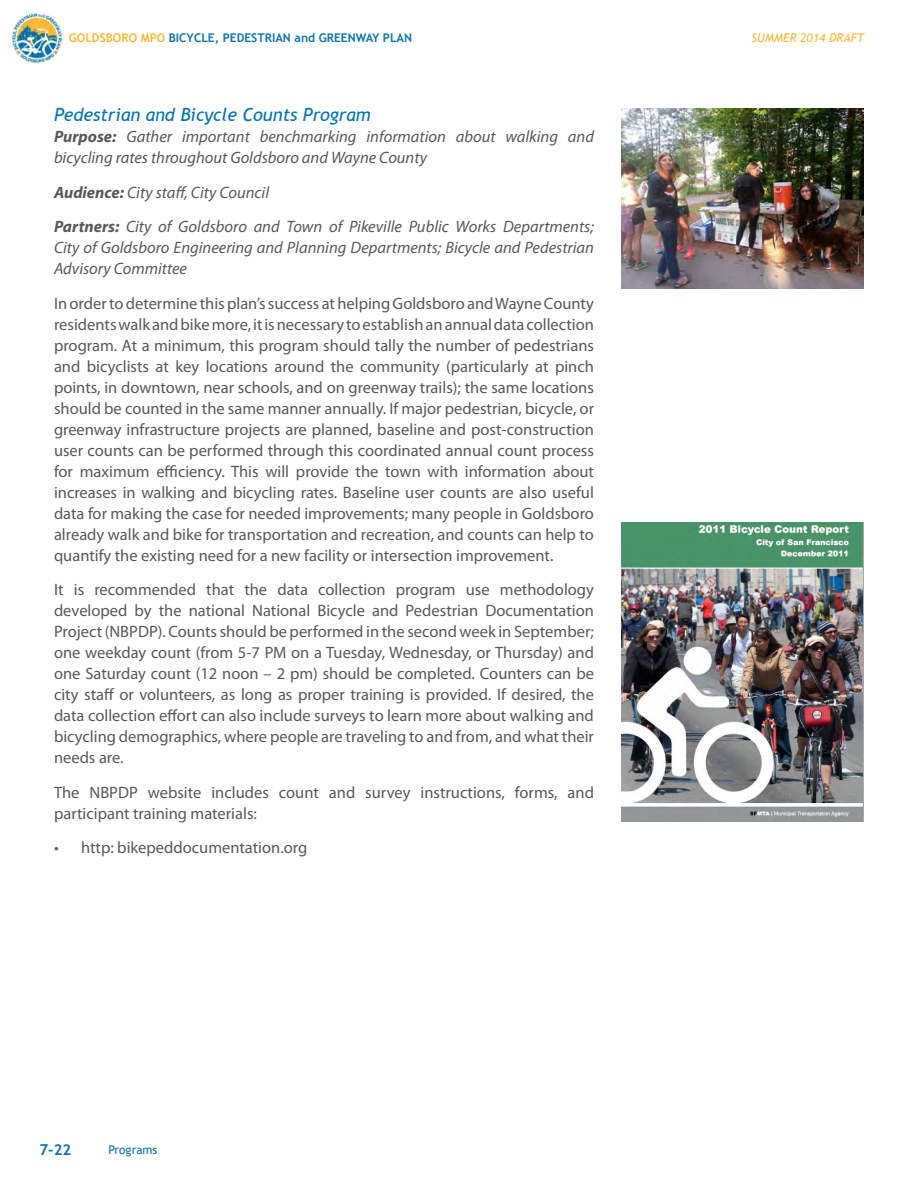
<style>
.page{position:relative;width:918px;height:1188px;background:#fff}
.page>*{position:absolute;margin:0;border:0;box-sizing:border-box;transform-origin:0 0}
.Body{font:italic 18px "Trebuchet MS";color:#0275ac}
.Body-2{font:16.5px/21px "Myriad Pro";color:#57585a;text-align:justify}
.Body-3{font:italic 16.5px/21px "Myriad Pro";color:#57585a}
.t1{font:700 15px "Trebuchet MS";color:#0c74ad}
.t2{font:700 12px "Trebuchet MS";color:#0c74ad}
.t3{font:italic 12px "Trebuchet MS";color:#fdb831}
.t4{font:12px "Trebuchet MS";color:#0c74ad}
.s1{color:#fdb831}
.s2{font-weight:700}
</style>
<div class="page">
<img style="left:12px;top:13px;width:51px;height:51px">
<img style="left:621px;top:108px;width:243px;height:181px">
<img style="left:621px;top:522px;width:243px;height:300px">
<p class="t2" style="left:69px;top:31px;width:345px"><span class="s1">GOLDSBORO MPO</span> BICYCLE, PEDESTRIAN and GREENWAY PLAN</p>
<p class="t3" style="left:751px;top:31px;width:114px">SUMMER 2014 DRAFT</p>
<p class="Body" style="left:54px;top:104px;width:318px">Pedestrian and Bicycle Counts Program</p>
<p class="Body-3" style="left:54px;top:126px;width:542px"><span class="s2">Purpose:</span> Gather important benchmarking information about walking and bicycling rates throughout Goldsboro and Wayne County</p>
<p class="Body-3" style="left:54px;top:181px;width:217px"><span class="s2">Audience:</span> City staff, City Council</p>
<p class="Body-3" style="left:54px;top:216px;width:541px;text-align:justify"><span class="s2">Partners:</span> City of Goldsboro and Town of Pikeville Public Works Departments; City of Goldsboro Engineering and Planning Departments; Bicycle and Pedestrian Advisory Committee</p>
<p class="Body-2" style="left:54px;top:292px;width:542px">In order to determine this plan’s success at helping Goldsboro and Wayne County residents walk and bike more, it is necessary to establish an annual data collection program. At a minimum, this program should tally the number of pedestrians and bicyclists at key locations around the community (particularly at pinch points, in downtown, near schools, and on greenway trails); the same locations should be counted in the same manner annually. If major pedestrian, bicycle, or greenway infrastructure projects are planned, baseline and post-construction user counts can be performed through this coordinated annual count process for maximum efficiency. This will provide the town with information about increases in walking and bicycling rates. Baseline user counts are also useful data for making the case for needed improvements; many people in Goldsboro already walk and bike for transportation and recreation, and counts can help to quantify the existing need for a new facility or intersection improvement.</p>
<p class="Body-2" style="left:54px;top:579px;width:542px">It is recommended that the data collection program use methodology developed by the national National Bicycle and Pedestrian Documentation Project (NBPDP). Counts should be performed in the second week in September; one weekday count (from 5-7 PM on a Tuesday, Wednesday, or Thursday) and one Saturday count (12 noon – 2 pm) should be completed. Counters can be city staff or volunteers, as long as proper training is provided. If desired, the data collection effort can also include surveys to learn more about walking and bicycling demographics, where people are traveling to and from, and what their needs are.</p>
<p class="Body-2" style="left:54px;top:782px;width:541px">The NBPDP website includes count and survey instructions, forms, and participant training materials:</p>
<p class="Body-2" style="left:54px;top:837px;width:255px">• http: bikepeddocumentation.org</p>
<p class="t1" style="left:39px;top:1140px;width:33px">7-22</p>
<p class="t4" style="left:108px;top:1143px;width:51px">Programs</p>
</div>
